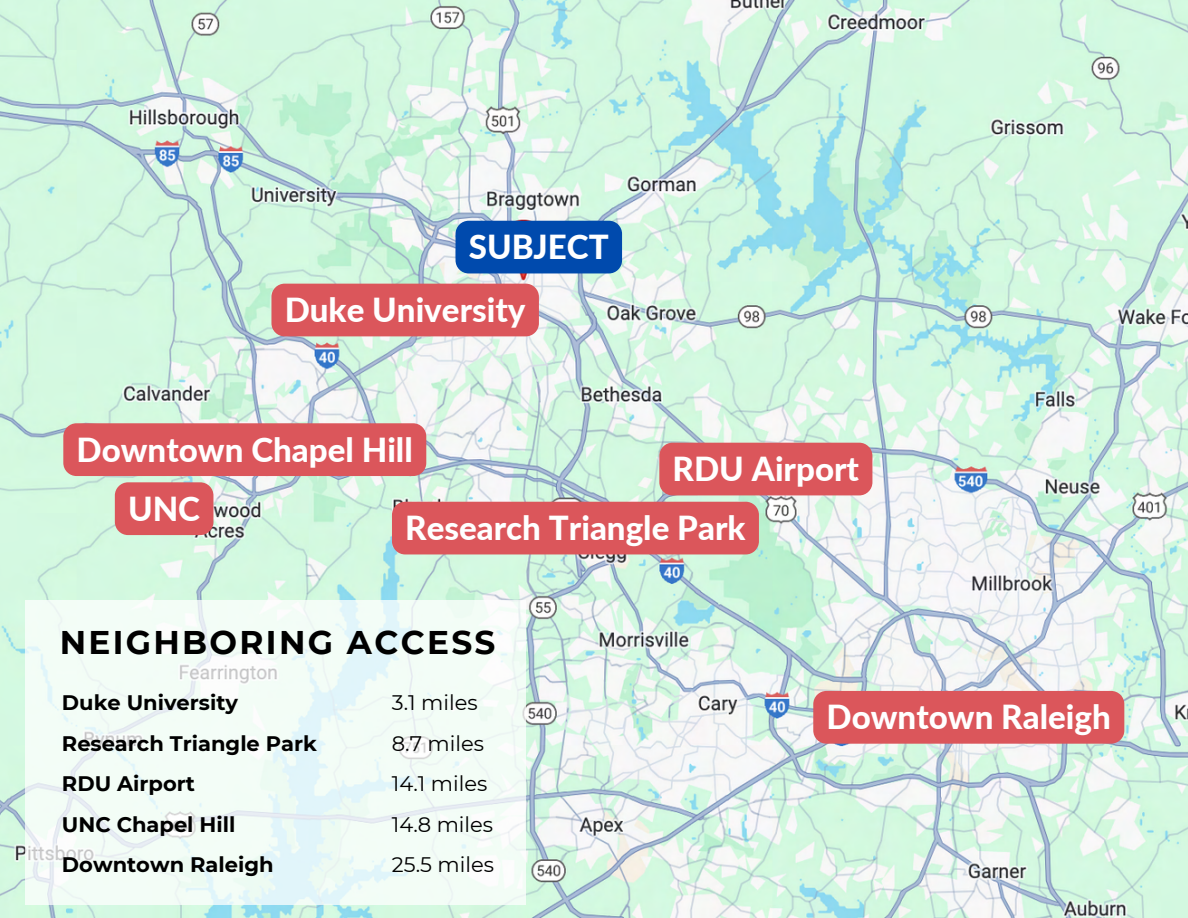
<style>
.page{position:relative;width:1188px;height:918px;background:#fff}
.page>*{position:absolute;margin:0;border:0;box-sizing:border-box;transform-origin:0 0}
.t1{font:800 33.15px "Lato";color:#fff}
.t2{font:700 32.7px "Montserrat";letter-spacing:.07em;color:#000}
.t3{font:700 21px "Montserrat";color:#000}
.t4{font:21px "Montserrat";color:#000}
</style>
<div class="page">
<img style="left:0;top:0;width:1188px;height:918px">
<svg style="left:25px;top:600px;width:501px;height:304px;fill:#f3fdf6"></svg>
<div style="left:456px;top:221px;width:166px;height:52px;background:#004aad;border-radius:13px"></div>
<div style="left:392px;top:502px;width:367px;height:52px;background:#db565b"></div>
<div style="left:659px;top:443px;width:213px;height:52px;background:#db565b;border-radius:13px"></div>
<div style="left:813px;top:691px;width:311px;height:53px;background:#db565b"></div>
<div style="left:63px;top:423px;width:363px;height:53px;background:#db565b"></div>
<div style="left:271px;top:284px;width:268px;height:52px;background:#db565b;border-radius:13px"></div>
<div style="left:115px;top:482px;width:98px;height:53px;background:#db565b;border-radius:13px"></div>
<p class="t1" style="left:469px;top:226px;width:141px">SUBJECT</p>
<p class="t1" style="left:285px;top:289px;width:242px">Duke University</p>
<p class="t1" style="left:77px;top:429px;width:338px">Downtown Chapel Hill</p>
<p class="t1" style="left:673px;top:448px;width:188px">RDU Airport</p>
<p class="t1" style="left:128px;top:488px;width:74px">UNC</p>
<p class="t1" style="left:405px;top:507px;width:342px">Research Triangle Park</p>
<p class="t2" style="left:60px;top:622px;width:437px">NEIGHBORING ACCESS</p>
<h1 class="t3" style="left:62px;top:690px;width:178px">Duke University</h1>
<p class="t4" style="left:392px;top:690px;width:87px">3.1 miles</p>
<p class="t3" style="left:62px;top:731px;width:257px">Research Triangle Park</p>
<p class="t4" style="left:392px;top:731px;width:94px">8.7 miles</p>
<h1 class="t3" style="left:62px;top:771px;width:135px">RDU Airport</h1>
<p class="t4" style="left:392px;top:771px;width:97px">14.1 miles</p>
<h1 class="t3" style="left:62px;top:812px;width:175px">UNC Chapel Hill</h1>
<p class="t4" style="left:392px;top:812px;width:103px">14.8 miles</p>
<p class="t3" style="left:62px;top:852px;width:213px">Downtown Raleigh</p>
<p class="t4" style="left:392px;top:852px;width:104px">25.5 miles</p>
<p class="t1" style="left:827px;top:696px;width:286px">Downtown Raleigh</p>
</div>
